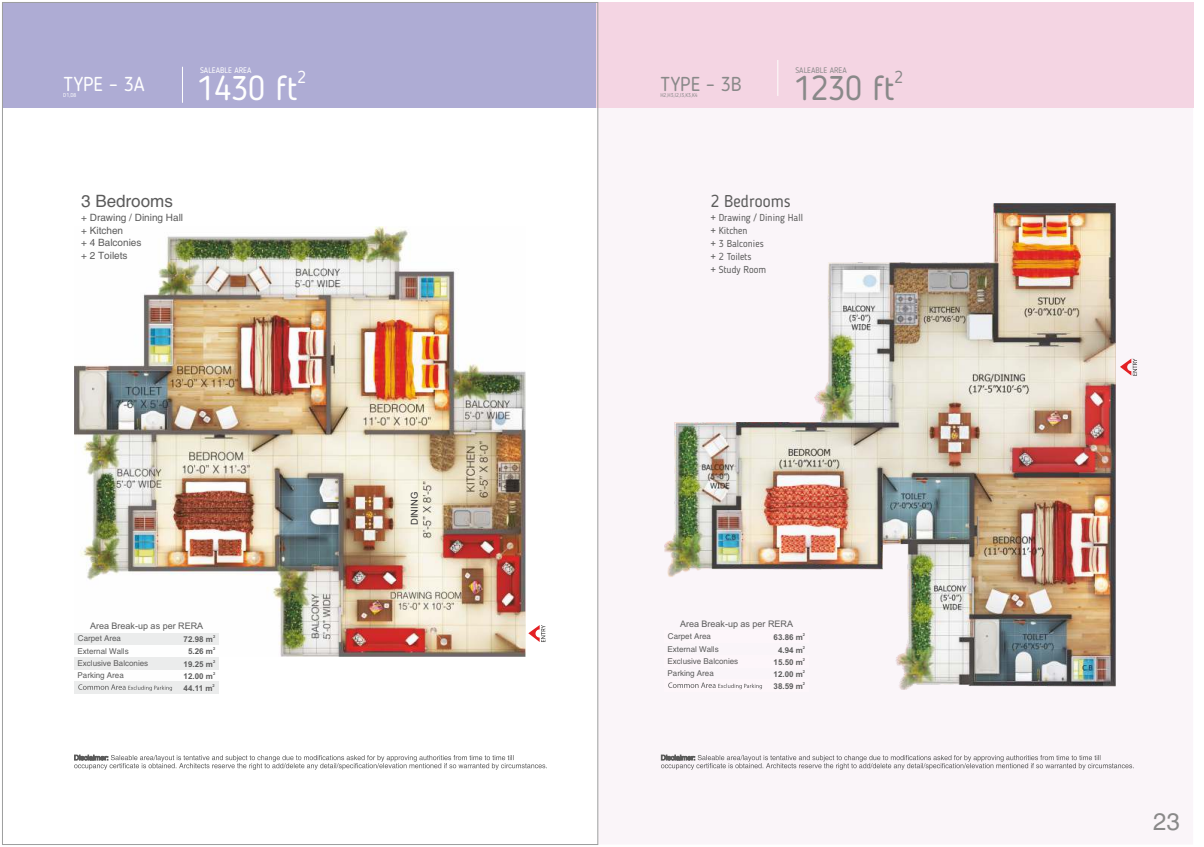
<style>
.page{position:relative;width:1204px;height:847px;background:#fff}
.page>*{position:absolute;margin:0;border:0;box-sizing:border-box;transform-origin:0 0}
.t1{font:34px "Blogger Sans";color:#898989}
.t2{font:34px "Blogger Sans";color:#fefefe}
.t3{font:24px "Helvetica";color:#898989}
.t4{font:20px "Blogger Sans";color:#898989}
.t5{font:20px "Blogger Sans";color:#fefefe}
.t6{font:17px "Blogger Sans";color:#5b5b5b}
.t7{font:17px "Helvetica";color:#5b5b5b}
.t8{font:17px "Blogger Sans";color:#898989}
.t9{font:17px "Blogger Sans";color:#fefefe}
.t10{font:10px/12.9px "Blogger Sans";color:#5b5b5b}
.t11{font:10px/12.7px "Helvetica";color:#5b5b5b}
.t12{font:9.5px "Arial";color:#333}
.t13{font:9px "Arial";color:#5b5b5b}
.t14{font:8px "Helvetica";color:#5b5b5b}
.t15{font:700 8px "Arial";color:#5b5b5b}
.t16{font:8px "Blogger Sans";color:#fefefe}
.t17{font:8px "Blogger Sans";color:#898989}
.t18{font:5.5px "Blogger Sans";color:#898989}
.t19{font:5.5px "Blogger Sans";color:#fefefe}
.t20{font:700 4px "Arial";color:#5b5b5b}
</style>
<div class="page">
<div style="left:2px;top:2px;width:595px;height:106px;background:#aeacd4"></div>
<div style="left:598px;top:2px;width:595px;height:842px;background:#faf5f9"></div>
<div style="left:597px;top:2px;width:597px;height:106px;background:#f4d5e3"></div>
<img style="left:74px;top:227px;width:452px;height:430px">
<img style="left:664px;top:204px;width:452px;height:486px">
<svg style="left:528px;top:625px;width:17px;height:17px"></svg>
<svg style="left:1120px;top:359px;width:17px;height:17px"></svg>
<svg style="left:661px;top:755px;width:473px;height:15px"></svg>
<svg style="left:74px;top:755px;width:473px;height:15px"></svg>
<div style="left:74px;top:633px;width:145px;height:12px;background:#ebecec"></div>
<div style="left:74px;top:645px;width:145px;height:12px;background:#fefefe"></div>
<div style="left:74px;top:657px;width:145px;height:12px;background:#ebecec"></div>
<div style="left:74px;top:682px;width:145px;height:12px;background:#ebecec"></div>
<svg style="left:78px;top:684px;width:94px;height:7px"></svg>
<div style="left:74px;top:620px;width:145px;height:13px;background:#fefefe"></div>
<div style="left:664px;top:631px;width:145px;height:12px;background:#fdf6fa"></div>
<div style="left:664px;top:655px;width:145px;height:12px;background:#fdf6fa"></div>
<div style="left:664px;top:680px;width:145px;height:12px;background:#fdf6fa"></div>
<svg style="left:668px;top:682px;width:94px;height:7px"></svg>
<hr style="left:182px;top:67px;width:1px;height:36px;background:#fefefe">
<hr style="left:777px;top:60px;width:1px;height:36px;background:#fefefb">
<h3 class="t5" style="left:63px;top:76px;width:83px">TYPE – 3A</h3>
<p class="t19" style="left:63px;top:93px;width:14px">D1,D8</p>
<p class="t16" style="left:200px;top:67px;width:53px">SALEABLE AREA</p>
<p class="t17" style="left:795px;top:67px;width:53px">SALEABLE AREA</p>
<h3 class="t9" style="left:297px;top:70px;width:10px">2</h3>
<h3 class="t8" style="left:894px;top:70px;width:10px">2</h3>
<h1 class="t2" style="left:197px;top:74px;width:102px">1430 ft</h1>
<h1 class="t1" style="left:794px;top:74px;width:102px">1230 ft</h1>
<h3 class="t4" style="left:661px;top:76px;width:83px">TYPE – 3B</h3>
<p class="t18" style="left:660px;top:93px;width:39px">H2,H3,I2,I3,K3,K4</p>
<h3 class="t7" style="left:81px;top:194px;width:93px">3 Bedrooms</h3>
<p class="t11" style="left:81px;top:212px;width:103px">+ Drawing / Dining Hall + Kitchen<br>+ 4 Balconies<br>+ 2 Toilets</p>
<h3 class="t6" style="left:711px;top:194px;width:82px">2 Bedrooms</h3>
<p class="t10" style="left:711px;top:212px;width:94px">+ Drawing / Dining Hall + Kitchen<br>+ 3 Balconies<br>+ 2 Toilets<br>+ Study Room</p>
<p class="t12" style="left:411px;top:525px;width:35px;rotate:-90deg">DINING</p>
<p class="t13" style="left:90px;top:622px;width:115px">Area Break-up as per RERA</p>
<p class="t13" style="left:680px;top:621px;width:115px">Area Break-up as per RERA</p>
<p class="t14" style="left:78px;top:635px;width:45px">Carpet Area</p>
<p class="t20" style="left:213px;top:635px;width:4px">2</p>
<p class="t15" style="left:184px;top:636px;width:31px">72.98 m</p>
<p class="t14" style="left:668px;top:633px;width:45px">Carpet Area</p>
<p class="t20" style="left:803px;top:633px;width:4px">2</p>
<p class="t15" style="left:774px;top:634px;width:31px">63.86 m</p>
<p class="t14" style="left:78px;top:648px;width:53px">External Walls</p>
<p class="t20" style="left:213px;top:647px;width:4px">2</p>
<p class="t15" style="left:188px;top:648px;width:26px">5.26 m</p>
<p class="t14" style="left:668px;top:646px;width:53px">External Walls</p>
<p class="t20" style="left:803px;top:646px;width:4px">2</p>
<p class="t15" style="left:778px;top:647px;width:26px">4.94 m</p>
<p class="t14" style="left:78px;top:660px;width:72px">Exclusive Balconies</p>
<p class="t20" style="left:213px;top:660px;width:4px">2</p>
<p class="t15" style="left:184px;top:661px;width:31px">19.25 m</p>
<p class="t14" style="left:668px;top:658px;width:72px">Exclusive Balconies</p>
<p class="t20" style="left:803px;top:658px;width:4px">2</p>
<p class="t15" style="left:774px;top:659px;width:31px">15.50 m</p>
<p class="t14" style="left:78px;top:672px;width:48px">Parking Area</p>
<p class="t20" style="left:213px;top:672px;width:4px">2</p>
<p class="t15" style="left:184px;top:673px;width:31px">12.00 m</p>
<p class="t14" style="left:668px;top:670px;width:48px">Parking Area</p>
<p class="t20" style="left:803px;top:670px;width:4px">2</p>
<p class="t15" style="left:774px;top:671px;width:31px">12.00 m</p>
<p class="t20" style="left:213px;top:684px;width:4px">2</p>
<p class="t15" style="left:184px;top:685px;width:30px">44.11 m</p>
<p class="t20" style="left:803px;top:682px;width:4px">2</p>
<p class="t15" style="left:774px;top:683px;width:31px">38.59 m</p>
<h2 class="t3" style="left:1153px;top:812px;width:28px">23</h2>
</div>
